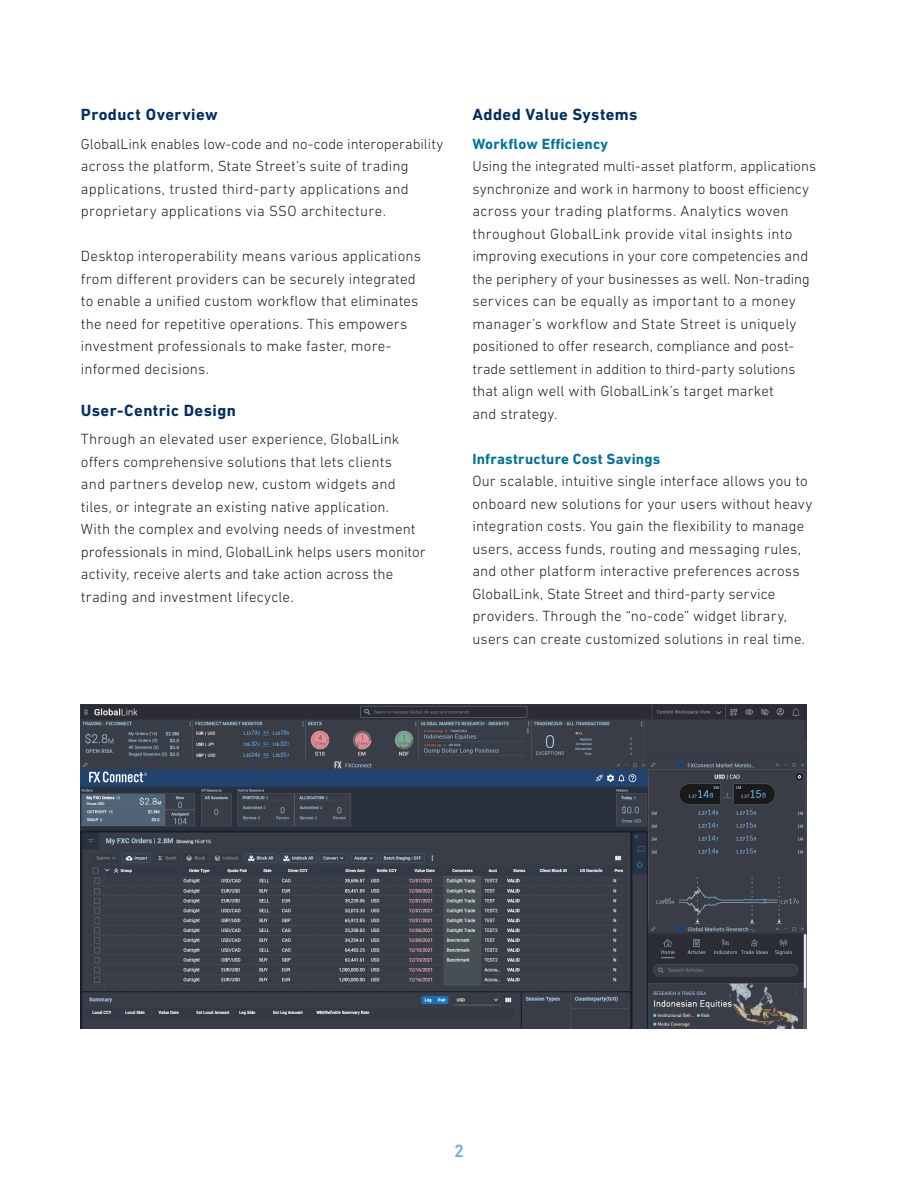
<style>
.page{position:relative;width:918px;height:1188px;background:#fff}
.page>*{position:absolute;margin:0;border:0;box-sizing:border-box;transform-origin:0 0}
.t1{font:500 18px "DIN Next LT Pro";color:#6cafc6}
.t2{font:700 16.5px "DIN Next LT Pro";letter-spacing:.025em;color:#002f63}
.t3{font:300 15px/22.5px "DIN Next LT Pro";letter-spacing:.01em;color:#231f20}
.t4{font:700 15px "DIN Next LT Pro";letter-spacing:.015em;color:#007398}
.t5{font:300 14.7px "DIN Next LT Pro";color:#231f20}
</style>
<div class="page">
<img style="left:81px;top:705px;width:726px;height:324px">
<p class="t2" style="left:81px;top:105px;width:138px">Product Overview</p>
<p class="t5" style="left:81px;top:135px;width:364px">GlobalLink enables low-code and no-code interoperability</p>
<p class="t3" style="left:81px;top:155px;width:329px;text-align:justify">across the platform, State Street’s suite of trading applications, trusted third-party applications and proprietary applications via SSO architecture.</p>
<p class="t3" style="left:81px;top:245px;width:342px">Desktop interoperability means various applications from different providers can be securely integrated to enable a unified custom workflow that eliminates the need for repetitive operations. This empowers investment professionals to make faster, more&shy;informed decisions.</p>
<p class="t2" style="left:81px;top:401px;width:156px">User-Centric Design</p>
<p class="t3" style="left:81px;top:428px;width:346px">Through an elevated user experience, GlobalLink offers comprehensive solutions that lets clients<br>and partners develop new, custom widgets and tiles, or integrate an existing native application.<br>With the complex and evolving needs of investment professionals in mind, GlobalLink helps users monitor activity, receive alerts and take action across the trading and investment lifecycle.</p>
<p class="t2" style="left:472px;top:105px;width:167px">Added Value Systems</p>
<p class="t4" style="left:472px;top:135px;width:137px">Workflow Efficiency</p>
<p class="t5" style="left:472px;top:158px;width:345px">Using the integrated multi-asset platform, applications</p>
<p class="t3" style="left:472px;top:177px;width:338px">synchronize and work in harmony to boost efficiency across your trading platforms. Analytics woven throughout GlobalLink provide vital insights into improving executions in your core competencies and</p>
<p class="t5" style="left:472px;top:270px;width:339px">the periphery of your businesses as well. Non-trading</p>
<p class="t3" style="left:472px;top:290px;width:326px;text-align:justify">services can be equally as important to a money manager’s workflow and State Street is uniquely positioned to offer research, compliance and post-</p>
<p class="t5" style="left:472px;top:360px;width:324px">trade settlement in addition to third-party solutions</p>
<p class="t3" style="left:472px;top:380px;width:303px">that align well with GlobalLink’s target market and strategy.</p>
<p class="t4" style="left:472px;top:450px;width:189px">Infrastructure Cost Savings</p>
<p class="t3" style="left:472px;top:470px;width:342px">Our scalable, intuitive single interface allows you to onboard new solutions for your users without heavy integration costs. You gain the flexibility to manage users, access funds, routing and messaging rules, and other platform interactive preferences across GlobalLink, State Street and third-party service providers. Through the “no-code” widget library, users can create customized solutions in real time.</p>
<p class="t1" style="left:454px;top:1140px;width:11px">2</p>
</div>
